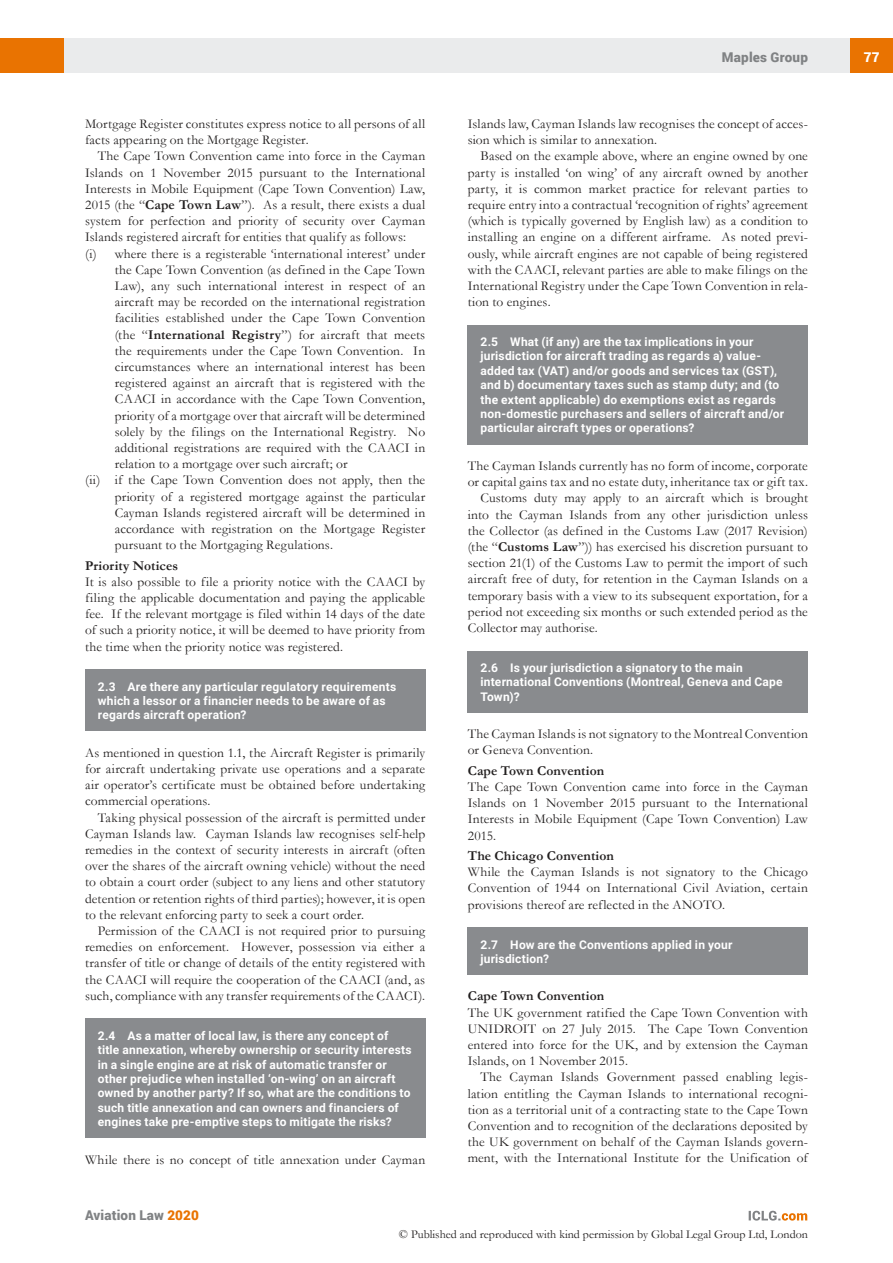
<style>
.page{position:relative;width:893px;height:1263px;background:#fff}
.page>*{position:absolute;margin:0;border:0;box-sizing:border-box;transform-origin:0 0}
.t1{font:13.5px/16.2px "Garamond";letter-spacing:.01em;color:#221f1f;text-align:justify}
.t2{font:700 13.5px "Garamond";letter-spacing:.005em;color:#221f1f}
.t3{font:900 13.5px "Roboto";letter-spacing:.015em;color:#808284}
.t4{font:900 13.5px "Roboto";color:#fff}
.t5{font:700 12px/14.4px "Roboto";letter-spacing:.015em;color:#fff}
.t6{font:12px "Garamond";color:#221f1f}
.s1{font-weight:700}
.s2{color:#e97301}
</style>
<div class="page">
<div style="left:64px;top:38px;width:786px;height:34px;background:#eaebec"></div>
<div style="left:850px;top:38px;width:43px;height:34px;background:#e97301"></div>
<div style="left:0;top:38px;width:64px;height:34px;background:#e97301"></div>
<svg style="left:749px;top:1211px;width:58px;height:9px"></svg>
<div style="left:468px;top:325px;width:340px;height:119px;background:#898b8e"></div>
<div style="left:468px;top:651px;width:340px;height:61px;background:#898b8e"></div>
<div style="left:468px;top:927px;width:340px;height:48px;background:#898b8e"></div>
<div style="left:85px;top:669px;width:340px;height:62px;background:#898b8e"></div>
<div style="left:85px;top:1019px;width:340px;height:119px;background:#898b8e"></div>
<p class="t1" style="left:85px;top:115px;width:342px">Mortgage Register constitutes express notice to all persons of all facts appearing on the Mortgage Register.</p>
<p class="t1" style="left:98px;top:149px;width:329px">The Cape Town Convention came into force in the Cayman</p>
<p class="t1" style="left:85px;top:165px;width:342px">Islands on 1 November 2015 pursuant to the International</p>
<p class="t1" style="left:85px;top:180px;width:342px">Interests in Mobile Equipment (Cape Town Convention) Law,</p>
<p class="t1" style="left:85px;top:198px;width:342px">2015 (the “<span class="s1">Cape Town Law</span>”). As a result, there exists a dual</p>
<p class="t1" style="left:85px;top:214px;width:342px">system for perfection and priority of security over Cayman</p>
<p class="t1" style="left:85px;top:229px;width:322px">Islands registered aircraft for entities that qualify as follows:</p>
<p class="t1" style="left:85px;top:246px;width:342px">(i) where there is a registerable ‘international interest’ under</p>
<p class="t1" style="left:115px;top:263px;width:312px">the Cape Town Convention (as defined in the Cape Town</p>
<p class="t1" style="left:115px;top:279px;width:312px">Law), any such international interest in respect of an</p>
<p class="t1" style="left:115px;top:295px;width:312px">aircraft may be recorded on the international registration</p>
<p class="t1" style="left:115px;top:311px;width:312px">facilities established under the Cape Town Convention</p>
<p class="t1" style="left:115px;top:327px;width:312px">(the “<span class="s1">International Registry</span>”) for aircraft that meets</p>
<p class="t1" style="left:115px;top:342px;width:312px">the requirements under the Cape Town Convention. In</p>
<p class="t1" style="left:115px;top:360px;width:312px">circumstances where an international interest has been</p>
<p class="t1" style="left:115px;top:376px;width:312px">registered against an aircraft that is registered with the</p>
<p class="t1" style="left:115px;top:392px;width:312px">CAACI in accordance with the Cape Town Convention,</p>
<p class="t1" style="left:115px;top:408px;width:312px">priority of a mortgage over that aircraft will be determined</p>
<p class="t1" style="left:115px;top:423px;width:312px">solely by the filings on the International Registry. No</p>
<p class="t1" style="left:115px;top:439px;width:312px">additional registrations are required with the CAACI in</p>
<p class="t1" style="left:115px;top:457px;width:234px">relation to a mortgage over such aircraft; or</p>
<p class="t1" style="left:85px;top:473px;width:342px">(ii) if the Cape Town Convention does not apply, then the</p>
<p class="t1" style="left:115px;top:489px;width:312px">priority of a registered mortgage against the particular</p>
<p class="t1" style="left:115px;top:506px;width:312px">Cayman Islands registered aircraft will be determined in</p>
<p class="t1" style="left:115px;top:520px;width:312px">accordance with registration on the Mortgage Register</p>
<p class="t1" style="left:115px;top:536px;width:220px">pursuant to the Mortgaging Regulations.</p>
<p class="t2" style="left:85px;top:561px;width:95px">Priority Notices</p>
<p class="t1" style="left:85px;top:575px;width:342px">It is also possible to file a priority notice with the CAACI by filing the applicable documentation and paying the applicable fee. If the relevant mortgage is filed within 14 days of the date of such a priority notice, it will be deemed to have priority from the time when the priority notice was registered.</p>
<p class="t5" style="left:98px;top:680px;width:300px">2.3 Are there any particular regulatory requirements which a lessor or a financier needs to be aware of as regards aircraft operation?</p>
<p class="t1" style="left:85px;top:744px;width:342px">As mentioned in question 1.1, the Aircraft Register is primarily for aircraft undertaking private use operations and a separate air operator’s certificate must be obtained before undertaking commercial operations.</p>
<p class="t1" style="left:85px;top:810px;width:342px;text-indent:13px">Taking physical possession of the aircraft is permitted under Cayman Islands law. Cayman Islands law recognises self-help remedies in the context of security interests in aircraft (often over the shares of the aircraft owning vehicle) without the need to obtain a court order (subject to any liens and other statutory detention or retention rights of third parties); however, it is open to the relevant enforcing party to seek a court order.</p>
<p class="t1" style="left:85px;top:922px;width:342px;text-indent:13px">Permission of the CAACI is not required prior to pursuing remedies on enforcement. However, possession via either a transfer of title or change of details of the entity registered with the CAACI will require the cooperation of the CAACI (and, as such, compliance with any transfer requirements of the CAACI).</p>
<p class="t5" style="left:98px;top:1029px;width:315px">2.4 As a matter of local law, is there any concept of title annexation, whereby ownership or security interests in a single engine are at risk of automatic transfer or other prejudice when installed ‘on-wing’ on an aircraft owned by another party? If so, what are the conditions to such title annexation and can owners and financiers of engines take pre-emptive steps to mitigate the risks?</p>
<p class="t1" style="left:85px;top:1152px;width:342px">While there is no concept of title annexation under Cayman</p>
<p class="t3" style="left:85px;top:1210px;width:115px">Aviation Law <span class="s2">2020</span></p>
<p class="t3" style="left:722px;top:52px;width:87px">Maples Group</p>
<p class="t4" style="left:864px;top:52px;width:17px">77</p>
<p class="t1" style="left:468px;top:117px;width:342px">Islands law, Cayman Islands law recognises the concept of acces&shy;sion which is similar to annexation.</p>
<p class="t1" style="left:468px;top:149px;width:342px;text-indent:13px">Based on the example above, where an engine owned by one party is installed ‘on wing’ of any aircraft owned by another party, it is common market practice for relevant parties to require entry into a contractual ‘recognition of rights’ agreement (which is typically governed by English law) as a condition to installing an engine on a different airframe. As noted previ&shy;ously, while aircraft engines are not capable of being registered with the CAACI, relevant parties are able to make filings on the International Registry under the Cape Town Convention in rela&shy;tion to engines.</p>
<p class="t5" style="left:480px;top:335px;width:305px">2.5 What (if any) are the tax implications in your jurisdiction for aircraft trading as regards a) value&shy;added tax (VAT) and/or goods and services tax (GST), and b) documentary taxes such as stamp duty; and (to the extent applicable) do exemptions exist as regards non-domestic purchasers and sellers of aircraft and/or particular aircraft types or operations?</p>
<p class="t1" style="left:468px;top:459px;width:342px">The Cayman Islands currently has no form of income, corporate</p>
<p class="t1" style="left:468px;top:475px;width:342px">or capital gains tax and no estate duty, inheritance tax or gift tax.</p>
<p class="t1" style="left:480px;top:491px;width:329px">Customs duty may apply to an aircraft which is brought</p>
<p class="t1" style="left:468px;top:507px;width:342px">into the Cayman Islands from any other jurisdiction unless</p>
<p class="t1" style="left:468px;top:522px;width:342px">the Collector (as defined in the Customs Law (2017 Revision)</p>
<p class="t1" style="left:468px;top:540px;width:342px">(the “<span class="s1">Customs Law</span>”)) has exercised his discretion pursuant to</p>
<p class="t1" style="left:468px;top:556px;width:342px">section 21(1) of the Customs Law to permit the import of such</p>
<p class="t1" style="left:468px;top:572px;width:342px">aircraft free of duty, for retention in the Cayman Islands on a</p>
<p class="t1" style="left:468px;top:587px;width:342px">temporary basis with a view to its subsequent exportation, for a</p>
<p class="t1" style="left:468px;top:605px;width:342px">period not exceeding six months or such extended period as the</p>
<p class="t1" style="left:468px;top:621px;width:132px">Collector may authorise.</p>
<p class="t5" style="left:480px;top:661px;width:304px">2.6 Is your jurisdiction a signatory to the main international Conventions (Montreal, Geneva and Cape<br>Town)?</p>
<p class="t1" style="left:468px;top:725px;width:342px">The Cayman Islands is not signatory to the Montreal Convention or Geneva Convention.</p>
<p class="t2" style="left:468px;top:766px;width:138px">Cape Town Convention</p>
<p class="t1" style="left:468px;top:780px;width:342px">The Cape Town Convention came into force in the Cayman Islands on 1 November 2015 pursuant to the International Interests in Mobile Equipment (Cape Town Convention) Law 2015.</p>
<p class="t2" style="left:468px;top:851px;width:148px">The Chicago Convention</p>
<p class="t1" style="left:468px;top:865px;width:342px">While the Cayman Islands is not signatory to the Chicago Convention of 1944 on International Civil Aviation, certain provisions thereof are reflected in the ANOTO.</p>
<p class="t5" style="left:480px;top:938px;width:253px">2.7 How are the Conventions applied in your jurisdiction?</p>
<p class="t2" style="left:468px;top:991px;width:138px">Cape Town Convention</p>
<p class="t1" style="left:468px;top:1005px;width:342px">The UK government ratified the Cape Town Convention with UNIDROIT on 27 July 2015. The Cape Town Convention entered into force for the UK, and by extension the Cayman Islands, on 1 November 2015.</p>
<p class="t1" style="left:468px;top:1070px;width:342px;text-indent:13px">The Cayman Islands Government passed enabling legis&shy;lation entitling the Cayman Islands to international recogni&shy;tion as a territorial unit of a contracting state to the Cape Town Convention and to recognition of the declarations deposited by the UK government on behalf of the Cayman Islands govern&shy;ment, with the International Institute for the Unification of</p>
<p class="t6" style="left:399px;top:1229px;width:410px">© Published and reproduced with kind permission by Global Legal Group Ltd, London</p>
</div>
